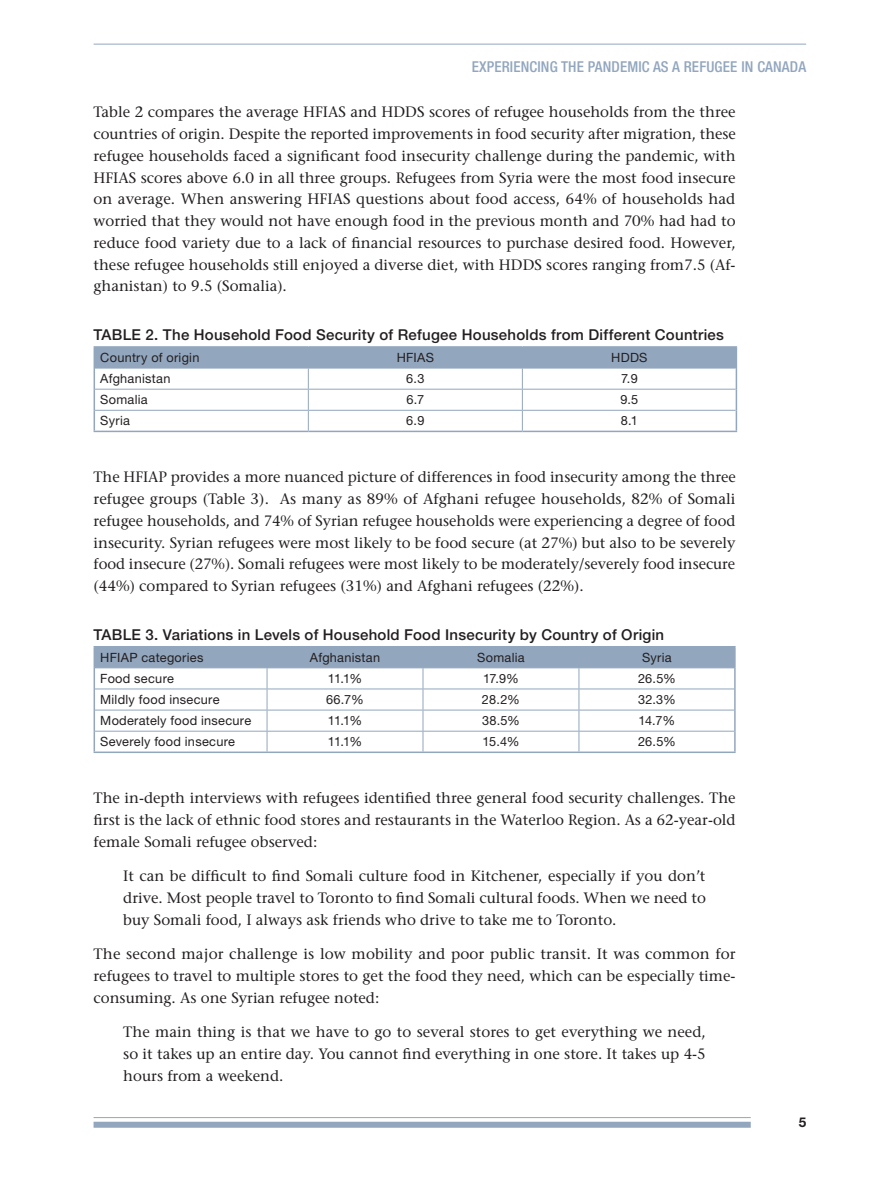
<style>
.page{position:relative;width:893px;height:1191px;background:#fff}
.page>*{position:absolute;margin:0;border:0;box-sizing:border-box;transform-origin:0 0}
.body{font:500 15px/21.8px "Stone Serif Std";color:#231f20;text-align:justify}
.extractBody{font:500 15px/21.8px "Stone Serif Std";color:#231f20;text-align:justify}
.TableHead{font:500 15px "Helvetica Neue LT Std";letter-spacing:.015em;color:#231f20}
.t1{font:500 condensed 15px "Helvetica Neue LT Std";letter-spacing:.01em;color:#92a6be}
.t2{font:700 13.5px "Helvetica Neue LT Std";color:#231f20}
.tableBody{font:12.75px "Helvetica Neue LT Std";letter-spacing:.02em;color:#231f20}
</style>
<div class="page">
<div style="left:94px;top:1121px;width:657px;height:6px;background:#92a6be"></div>
<hr style="left:94px;top:1117px;width:657px;height:1px;background:#92a6be">
<hr style="left:94px;top:44px;width:712px;height:1px;background:#92a6be">
<hr style="left:94px;top:346px;width:214px;height:2px;background:#92a6be">
<hr style="left:308px;top:346px;width:214px;height:2px;background:#92a6be">
<hr style="left:522px;top:346px;width:215px;height:2px;background:#92a6be">
<hr style="left:94px;top:430px;width:214px;height:2px;background:#92a6be">
<hr style="left:308px;top:430px;width:214px;height:2px;background:#92a6be">
<hr style="left:522px;top:430px;width:215px;height:2px;background:#92a6be">
<svg style="left:94px;top:347px;width:643px;height:83px"></svg>
<hr style="left:94px;top:646px;width:173px;height:1px;background:#92a6be">
<hr style="left:267px;top:646px;width:156px;height:1px;background:#92a6be">
<hr style="left:423px;top:646px;width:156px;height:1px;background:#92a6be">
<hr style="left:579px;top:646px;width:157px;height:1px;background:#92a6be">
<hr style="left:734px;top:647px;width:2px;height:21px;background:#92a6be">
<hr style="left:734px;top:668px;width:2px;height:21px;background:#92a6be">
<hr style="left:734px;top:689px;width:2px;height:21px;background:#92a6be">
<hr style="left:734px;top:710px;width:2px;height:21px;background:#92a6be">
<hr style="left:734px;top:731px;width:2px;height:20px;background:#92a6be">
<hr style="left:94px;top:751px;width:173px;height:2px;background:#92a6be">
<hr style="left:267px;top:751px;width:156px;height:2px;background:#92a6be">
<hr style="left:423px;top:751px;width:156px;height:2px;background:#92a6be">
<hr style="left:579px;top:751px;width:157px;height:2px;background:#92a6be">
<svg style="left:94px;top:647px;width:641px;height:104px"></svg>
<p class="t1" style="left:472px;top:58px;width:336px">EXPERIENCING THE PANDEMIC AS A REFUGEE IN CANADA</p>
<p class="body" style="left:94px;top:101px;width:644px">Table 2 compares the average HFIAS and HDDS scores of refugee households from the three countries of origin. Despite the reported improvements in food security after migration, these refugee households faced a significant food insecurity challenge during the pandemic, with HFIAS scores above 6.0 in all three groups. Refugees from Syria were the most food insecure on average. When answering HFIAS questions about food access, 64% of households had worried that they would not have enough food in the previous month and 70% had had to reduce food variety due to a lack of financial resources to purchase desired food. However, these refugee households still enjoyed a diverse diet, with HDDS scores ranging from7.5 (Af&shy;ghanistan) to 9.5 (Somalia).</p>
<p class="TableHead" style="left:94px;top:326px;width:632px">TABLE 2. The Household Food Security of Refugee Households from Different Countries</p>
<p class="tableBody" style="left:100px;top:350px;width:101px">Country of origin</p>
<p class="tableBody" style="left:397px;top:350px;width:39px">HFIAS</p>
<p class="tableBody" style="left:611px;top:350px;width:38px">HDDS</p>
<p class="tableBody" style="left:100px;top:371px;width:72px">Afghanistan</p>
<p class="tableBody" style="left:406px;top:371px;width:20px">6.3</p>
<p class="tableBody" style="left:621px;top:371px;width:18px">7.9</p>
<p class="tableBody" style="left:100px;top:392px;width:49px">Somalia</p>
<p class="tableBody" style="left:406px;top:392px;width:19px">6.7</p>
<p class="tableBody" style="left:620px;top:392px;width:20px">9.5</p>
<p class="tableBody" style="left:100px;top:413px;width:31px">Syria</p>
<p class="tableBody" style="left:406px;top:413px;width:20px">6.9</p>
<p class="tableBody" style="left:621px;top:413px;width:18px">8.1</p>
<p class="body" style="left:94px;top:466px;width:644px">The HFIAP provides a more nuanced picture of differences in food insecurity among the three refugee groups (Table 3). As many as 89% of Afghani refugee households, 82% of Somali refugee households, and 74% of Syrian refugee households were experiencing a degree of food insecurity. Syrian refugees were most likely to be food secure (at 27%) but also to be severely food insecure (27%). Somali refugees were most likely to be moderately/severely food insecure (44%) compared to Syrian refugees (31%) and Afghani refugees (22%).</p>
<p class="TableHead" style="left:94px;top:625px;width:572px">TABLE 3. Variations in Levels of Household Food Insecurity by Country of Origin</p>
<p class="tableBody" style="left:100px;top:649px;width:105px">HFIAP categories</p>
<p class="tableBody" style="left:310px;top:649px;width:72px">Afghanistan</p>
<p class="tableBody" style="left:477px;top:649px;width:49px">Somalia</p>
<p class="tableBody" style="left:642px;top:649px;width:31px">Syria</p>
<p class="tableBody" style="left:100px;top:671px;width:75px">Food secure</p>
<p class="tableBody" style="left:328px;top:671px;width:36px">11.1%</p>
<p class="tableBody" style="left:483px;top:671px;width:37px">17.9%</p>
<p class="tableBody" style="left:638px;top:671px;width:39px">26.5%</p>
<p class="tableBody" style="left:100px;top:692px;width:121px">Mildly food insecure</p>
<p class="tableBody" style="left:326px;top:692px;width:39px">66.7%</p>
<p class="tableBody" style="left:482px;top:692px;width:40px">28.2%</p>
<p class="tableBody" style="left:638px;top:692px;width:39px">32.3%</p>
<p class="tableBody" style="left:100px;top:713px;width:152px">Moderately food insecure</p>
<p class="tableBody" style="left:328px;top:713px;width:36px">11.1%</p>
<p class="tableBody" style="left:482px;top:713px;width:39px">38.5%</p>
<p class="tableBody" style="left:639px;top:713px;width:38px">14.7%</p>
<p class="tableBody" style="left:100px;top:734px;width:136px">Severely food insecure</p>
<p class="tableBody" style="left:328px;top:734px;width:36px">11.1%</p>
<p class="tableBody" style="left:482px;top:734px;width:38px">15.4%</p>
<p class="tableBody" style="left:638px;top:734px;width:39px">26.5%</p>
<p class="body" style="left:94px;top:787px;width:644px">The in-depth interviews with refugees identified three general food security challenges. The first is the lack of ethnic food stores and restaurants in the Waterloo Region. As a 62-year-old female Somali refugee observed:</p>
<p class="extractBody" style="left:123px;top:865px;width:584px">It can be difficult to find Somali culture food in Kitchener, especially if you don’t drive. Most people travel to Toronto to find Somali cultural foods. When we need to buy Somali food, I always ask friends who drive to take me to Toronto.</p>
<p class="body" style="left:94px;top:943px;width:644px">The second major challenge is low mobility and poor public transit. It was common for refugees to travel to multiple stores to get the food they need, which can be especially time&shy;consuming. As one Syrian refugee noted:</p>
<p class="extractBody" style="left:123px;top:1021px;width:584px">The main thing is that we have to go to several stores to get everything we need, so it takes up an entire day. You cannot find everything in one store. It takes up 4-5 hours from a weekend.</p>
<p class="t2" style="left:799px;top:1114px;width:9px">5</p>
</div>
